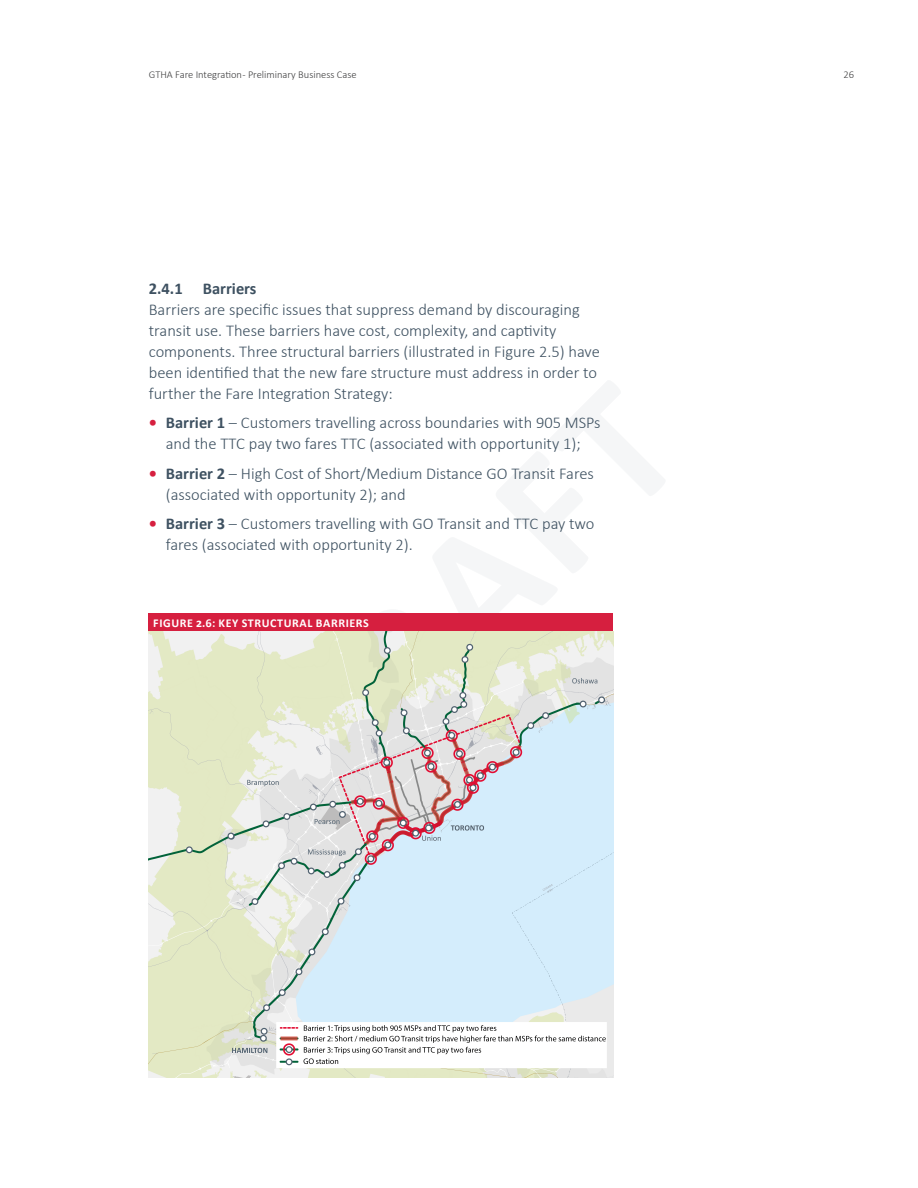
<style>
.page{position:relative;width:918px;height:1188px;background:#fff}
.page>*{position:absolute;margin:0;border:0;box-sizing:border-box;transform-origin:0 0}
.FARES_Body{font:300 16.5px/21px "Calibri";color:#3e5161}
.FARES_heading_2{font:700 16.5px "Calibri";color:#3e5161}
.FARES_Table_Title{font:700 12px "Calibri";letter-spacing:.05em;color:#fff}
.t1{font:300 10.5px "Calibri";color:#3e3e3f}
.s1{font-weight:700;color:#d61f3f}
.s2{font-weight:700}
</style>
<div class="page">
<div style="left:149px;top:614px;width:464px;height:17px;background:#d61f3f"></div>
<img style="left:149px;top:631px;width:464px;height:446px">
<p class="t1" style="left:149px;top:68px;width:209px">GTHA Fare Integration - Preliminary Business Case</p>
<p class="t1" style="left:844px;top:68px;width:12px">26</p>
<p class="FARES_heading_2" style="left:149px;top:276px;width:109px">2.4.1 Barriers</p>
<p class="FARES_Body" style="left:149px;top:298px;width:453px">Barriers are specific issues that suppress demand by discouraging transit use. These barriers have cost, complexity, and captivity components. Three structural barriers (illustrated in Figure 2.5) have been identified that the new fare structure must address in order to further the Fare Integration Strategy:</p>
<p class="FARES_Body" style="left:149px;top:412px;width:453px;text-align:center"><span class="s1">•</span> <span class="s2">Barrier 1</span> – Customers travelling across boundaries with 905 MSPs and the TTC pay two fares TTC (associated with opportunity 1);</p>
<p class="FARES_Body" style="left:166px;top:462px;width:430px;text-indent:-17px"><span class="s1">•</span> <span class="s2">Barrier 2</span> – High Cost of Short/Medium Distance GO Transit Fares (associated with opportunity 2); and</p>
<p class="FARES_Body" style="left:166px;top:513px;width:430px;text-indent:-17px"><span class="s1">•</span> <span class="s2">Barrier 3</span> – Customers travelling with GO Transit and TTC pay two fares (associated with opportunity 2).</p>
<p class="FARES_Table_Title" style="left:153px;top:614px;width:217px">FIGURE 2.6: KEY STRUCTURAL BARRIERS</p>
</div>
